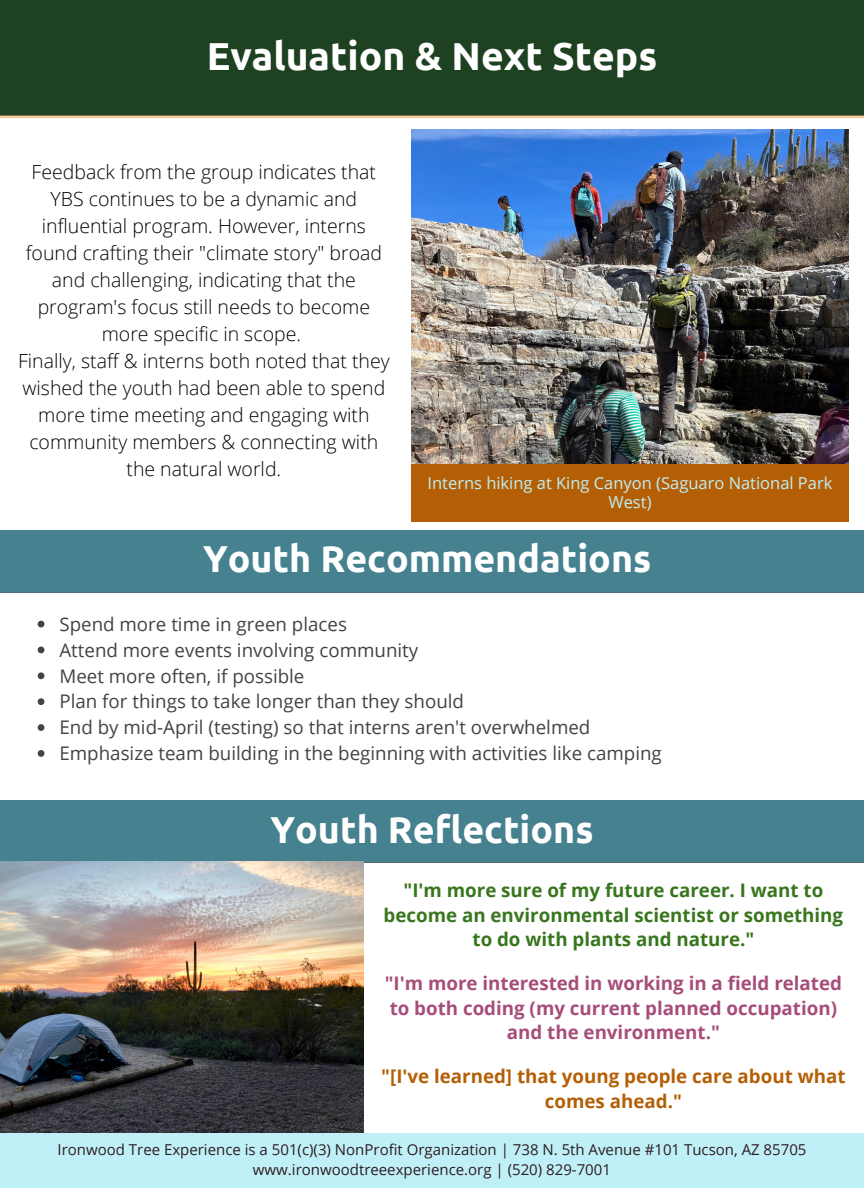
<style>
.page{position:relative;width:864px;height:1188px;background:#fff}
.page>*{position:absolute;margin:0;border:0;box-sizing:border-box;transform-origin:0 0}
.t1{font:700 39px "Ubuntu";color:#fff}
.t2{font:700 37.5px "Ubuntu";color:#fff}
.t3{font:300 19.5px/27px "Open Sans";color:#000;text-align:center}
.t4{font:18.75px "Open Sans";color:#434343}
.t5{font:700 18.75px/24.8px "Open Sans";color:#38761d;text-align:center}
.t6{font:700 18.75px/24.8px "Open Sans";color:#a64d79;text-align:center}
.t7{font:700 18.75px/24.8px "Open Sans";color:#b45f06;text-align:center}
.t8{font:16.5px/19.2px "Open Sans";color:#c0f0f7;text-align:center}
.t9{font:15px "Open Sans";color:#2d1c22}
</style>
<div class="page">
<div style="left:0;top:0;width:864px;height:118px;background:#1d4121"></div>
<img style="left:411px;top:129px;width:438px;height:334px">
<div style="left:0;top:530px;width:864px;height:62px;background:#45818e"></div>
<div style="left:0;top:800px;width:864px;height:62px;background:#45818e"></div>
<div style="left:411px;top:464px;width:438px;height:58px;background:#b45f06"></div>
<img style="left:0;top:861px;width:363px;height:273px">
<svg style="left:38px;top:621px;width:6px;height:6px"></svg>
<svg style="left:38px;top:647px;width:6px;height:6px"></svg>
<svg style="left:38px;top:672px;width:6px;height:7px"></svg>
<svg style="left:38px;top:698px;width:6px;height:7px"></svg>
<svg style="left:38px;top:724px;width:6px;height:7px"></svg>
<svg style="left:38px;top:750px;width:6px;height:7px"></svg>
<div style="left:0;top:1134px;width:864px;height:54px;background:#c0f0f7"></div>
<p class="t1" style="left:207px;top:34px;width:452px">Evaluation &amp; Next Steps</p>
<p class="t3" style="left:26px;top:158px;width:358px">Feedback from the group indicates that YBS continues to be a dynamic and influential program. However, interns found crafting their "climate story" broad and challenging, indicating that the program's focus still needs to become more specific in scope.</p>
<p class="t3" style="left:18px;top:347px;width:373px">Finally, staff &amp; interns both noted that they wished the youth had been able to spend more time meeting and engaging with community members &amp; connecting with the natural world.</p>
<p class="t8" style="left:428px;top:473px;width:406px">Interns hiking at King Canyon (Saguaro National Park<br>West)</p>
<p class="t2" style="left:203px;top:538px;width:450px">Youth Recommendations</p>
<p class="t4" style="left:59px;top:611px;width:289px">Spend more time in green places</p>
<p class="t4" style="left:59px;top:637px;width:360px">Attend more events involving community</p>
<p class="t4" style="left:59px;top:663px;width:247px">Meet more often, if possible</p>
<p class="t4" style="left:59px;top:688px;width:406px">Plan for things to take longer than they should</p>
<p class="t4" style="left:59px;top:714px;width:533px">End by mid-April (testing) so that interns aren't overwhelmed</p>
<p class="t4" style="left:59px;top:740px;width:604px">Emphasize team building in the beginning with activities like camping</p>
<p class="t2" style="left:270px;top:808px;width:325px">Youth Reflections</p>
<p class="t5" style="left:384px;top:877px;width:461px">"I'm more sure of my future career. I want to become an environmental scientist or something to do with plants and nature."</p>
<p class="t6" style="left:385px;top:970px;width:459px">"I'm more interested in working in a field related to both coding (my current planned occupation) and the environment."</p>
<p class="t7" style="left:381px;top:1063px;width:466px">"[I've learned] that young people care about what comes ahead."</p>
<p class="t9" style="left:57px;top:1139px;width:751px">Ironwood Tree Experience is a 501(c)(3) NonProfit Organization | 738 N. 5th Avenue #101 Tucson, AZ 85705</p>
<p class="t9" style="left:253px;top:1159px;width:360px">www.ironwoodtreeexperience.org | (520) 829-7001</p>
</div>
